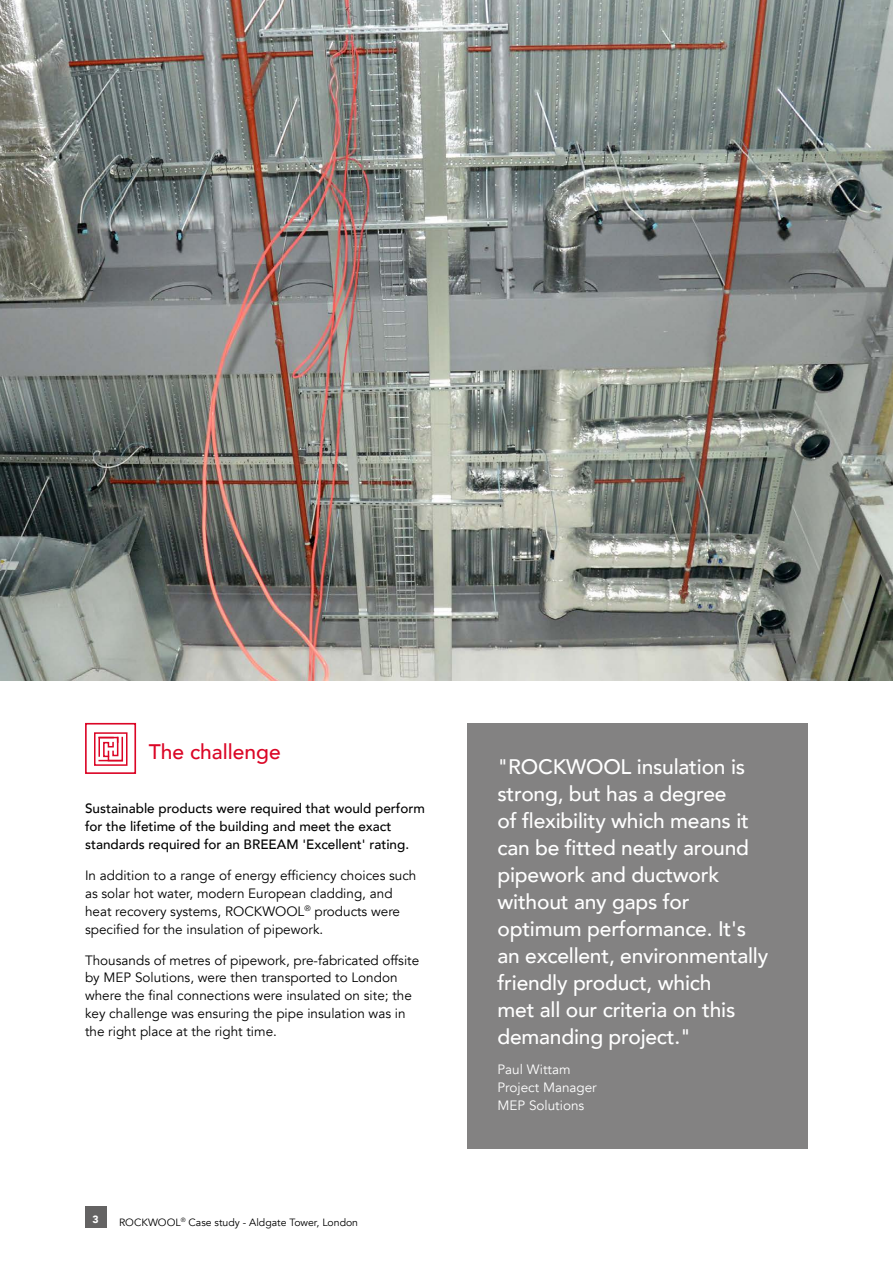
<style>
.page{position:relative;width:893px;height:1263px;background:#fff}
.page>*{position:absolute;margin:0;border:0;box-sizing:border-box;transform-origin:0 0}
.t1{font:500 21px/27px "Avenir";letter-spacing:-.01em;color:#fff}
.t2{font:500 21px "Avenir";color:#db0626}
.t3{font:13.5px/18px "Avenir";color:#000}
.t4{font:500 13.5px/18px "Avenir";color:#000}
.t5{font:13.5px/18px "Avenir";color:#fff}
.t6{font:10.5px "Avenir";color:#000}
.t7{font:900 10.5px "Avenir";color:#fff}
</style>
<div class="page">
<img style="left:0;top:0;width:893px;height:680px">
<div style="left:85px;top:723px;width:51px;height:51px;border:2px solid #db0626"></div>
<svg style="left:98px;top:736px;width:26px;height:26px"></svg>
<div style="left:94px;top:732px;width:34px;height:34px;border:2px solid #db0626"></div>
<div style="left:468px;top:723px;width:340px;height:425px;background:#838282"></div>
<div style="left:85px;top:1206px;width:21px;height:22px;background:#646363"></div>
<h1 class="t2" style="left:149px;top:733px;width:133px">The challenge</h1>
<p class="t4" style="left:85px;top:798px;width:341px">Sustainable products were required that would perform for the lifetime of the building and meet the exact standards required for an BREEAM 'Excellent' rating.</p>
<p class="t3" style="left:85px;top:866px;width:333px">In addition to a range of energy efficiency choices such as solar hot water, modern European cladding, and heat recovery systems, ROCKWOOL<sup>®</sup> products were specified for the insulation of pipework.</p>
<p class="t3" style="left:85px;top:951px;width:336px">Thousands of metres of pipework, pre-fabricated offsite by MEP Solutions, were then transported to London where the final connections were insulated on site; the key challenge was ensuring the pipe insulation was in the right place at the right time.</p>
<p class="t7" style="left:93px;top:1210px;width:8px">3</p>
<p class="t6" style="left:119px;top:1216px;width:241px">ROCKWOOL<sup>®</sup> Case study - Aldgate Tower, London</p>
<p class="t1" style="left:497px;top:752px;width:272px">"ROCKWOOL insulation is strong, but has a degree<br>of flexibility which means it can be fitted neatly around pipework and ductwork without any gaps for optimum performance. It's an excellent, environmentally friendly product, which<br>met all our criteria on this demanding project."</p>
<p class="t5" style="left:497px;top:1061px;width:101px">Paul Wittam<br>Project Manager<br>MEP Solutions</p>
</div>
